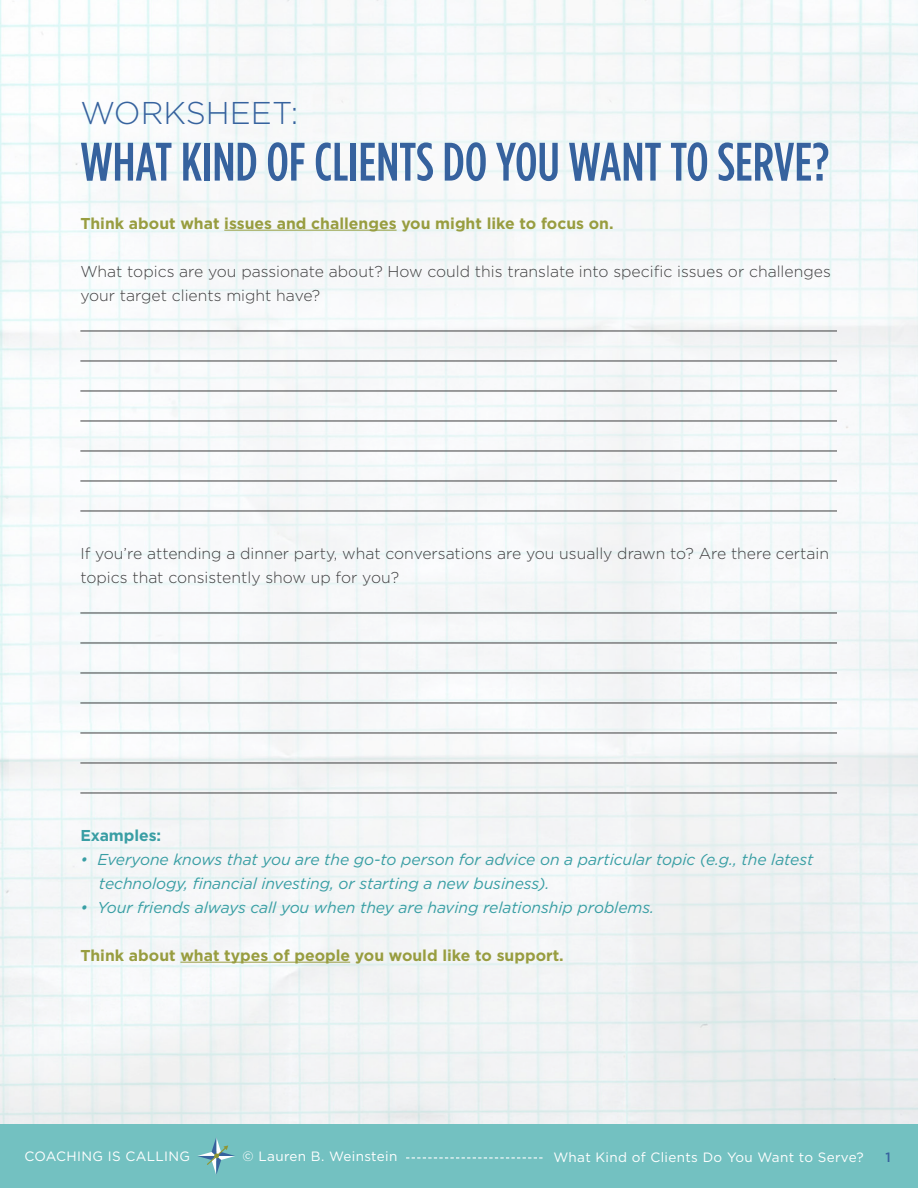
<style>
.page{position:relative;width:918px;height:1188px;background:#fff}
.page>*{position:absolute;margin:0;border:0;box-sizing:border-box;transform-origin:0 0}
.t1{font:500 54px "Gotham Condensed";color:#36629e}
.t2{font:300 31.5px "Gotham";color:#36629e}
.t3{font:300 15.75px/24px "Gotham";color:#3e3e3f}
.t4{font:italic 15.75px "Gotham";letter-spacing:-.005em;color:#399ea4}
.t5{font:700 15.75px "Gotham";color:#989d40}
.t6{font:700 15.75px "Gotham";letter-spacing:-.005em;color:#399ea4}
.t7{font:13.5px "Gotham";letter-spacing:.025em;color:#fff}
.t8{font:500 13.5px "Gotham";color:#37629e}
</style>
<div class="page">
<img style="left:0;top:0;width:918px;height:1124px">
<div style="left:0;top:1124px;width:918px;height:64px;background:#73c1c1"></div>
<svg style="left:198px;top:1138px;width:37px;height:37px"></svg>
<svg style="left:406px;top:1157px;width:137px;height:2px"></svg>
<hr style="left:224px;top:230px;width:173px;height:1px;background:#989d40">
<hr style="left:80px;top:331px;width:757px;height:1px;background:#3e3e3f">
<hr style="left:80px;top:361px;width:757px;height:1px;background:#3e3e3f">
<hr style="left:80px;top:391px;width:757px;height:1px;background:#3e3e3f">
<hr style="left:80px;top:421px;width:757px;height:1px;background:#3e3e3f">
<hr style="left:80px;top:451px;width:757px;height:1px;background:#3e3e3f">
<hr style="left:80px;top:481px;width:757px;height:1px;background:#3e3e3f">
<hr style="left:80px;top:511px;width:757px;height:1px;background:#3e3e3f">
<hr style="left:80px;top:613px;width:757px;height:1px;background:#3e3e3f">
<hr style="left:80px;top:643px;width:757px;height:1px;background:#3e3e3f">
<hr style="left:80px;top:673px;width:757px;height:1px;background:#3e3e3f">
<hr style="left:80px;top:703px;width:757px;height:1px;background:#3e3e3f">
<hr style="left:80px;top:733px;width:757px;height:1px;background:#3e3e3f">
<hr style="left:80px;top:763px;width:757px;height:1px;background:#3e3e3f">
<hr style="left:80px;top:793px;width:757px;height:1px;background:#3e3e3f">
<hr style="left:180px;top:962px;width:170px;height:1px;background:#989d40">
<p class="t2" style="left:80px;top:93px;width:220px">WORKSHEET:</p>
<p class="t1" style="left:80px;top:130px;width:750px">WHAT KIND OF CLIENTS DO YOU WANT TO SERVE?</p>
<p class="t5" style="left:80px;top:213px;width:535px">Think about what issues and challenges you might like to focus on.</p>
<p class="t3" style="left:80px;top:259px;width:752px">What topics are you passionate about? How could this translate into specific issues or challenges your target clients might have?</p>
<p class="t3" style="left:80px;top:541px;width:750px">If you’re attending a dinner party, what conversations are you usually drawn to? Are there certain topics that consistently show up for you?</p>
<p class="t6" style="left:80px;top:825px;width:82px">Examples:</p>
<p class="t4" style="left:80px;top:849px;width:734px">• Everyone knows that you are the go-to person for advice on a particular topic (e.g., the latest</p>
<p class="t4" style="left:99px;top:873px;width:452px">technology, financial investing, or starting a new business).</p>
<p class="t4" style="left:80px;top:897px;width:575px">• Your friends always call you when they are having relationship problems.</p>
<p class="t5" style="left:80px;top:945px;width:485px">Think about what types of people you would like to support.</p>
<p class="t7" style="left:25px;top:1148px;width:167px">COACHING IS CALLING</p>
<p class="t7" style="left:243px;top:1148px;width:156px">© Lauren B. Weinstein</p>
<p class="t7" style="left:554px;top:1148px;width:312px">What Kind of Clients Do You Want to Serve?</p>
<p class="t8" style="left:886px;top:1148px;width:7px">1</p>
</div>
